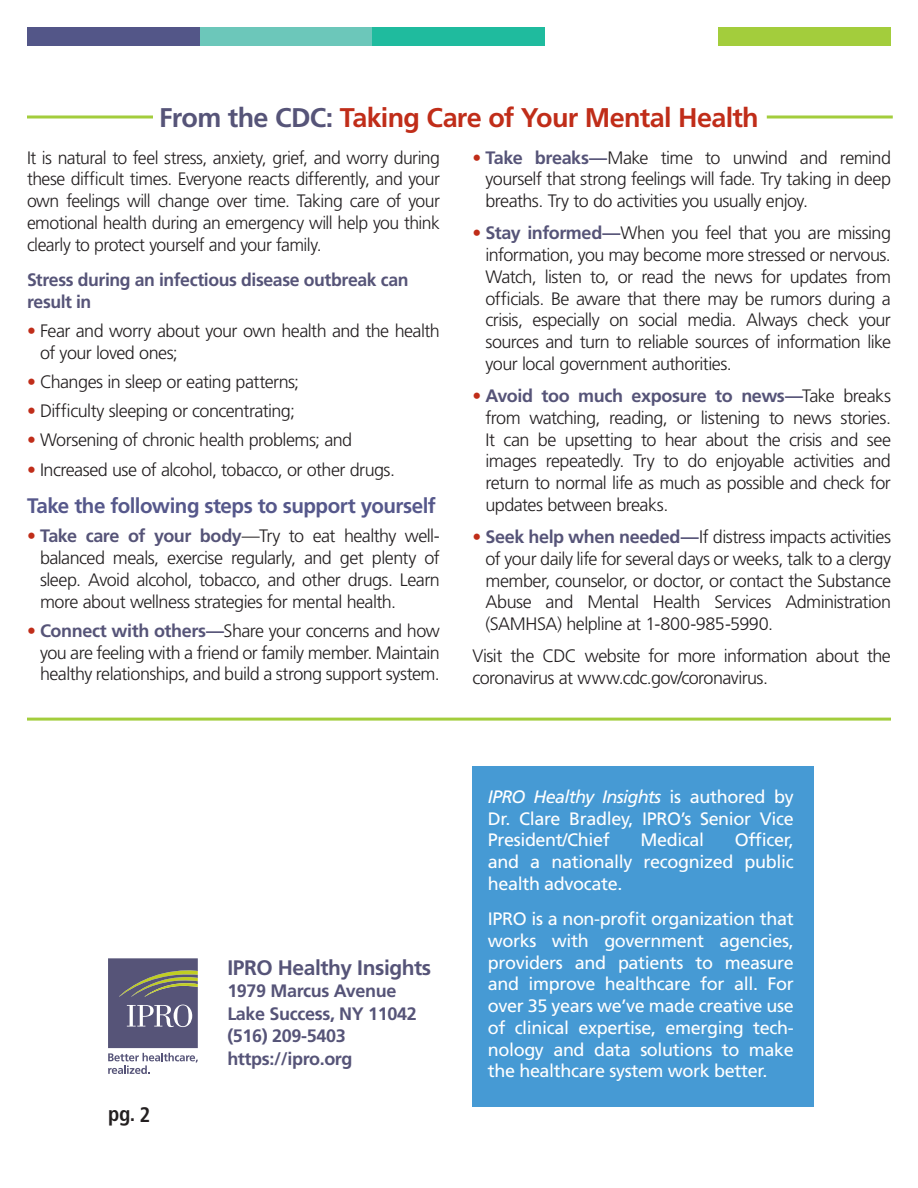
<style>
.page{position:relative;width:918px;height:1188px;background:#fff}
.page>*{position:absolute;margin:0;border:0;box-sizing:border-box;transform-origin:0 0}
._12pt_Text{font:700 27px "Frutiger LT Std";letter-spacing:-.025em;color:#c02d19}
._12pt_Text-2{font:700 21px "Frutiger LT Std";letter-spacing:-.025em;color:#56588b}
.Contact{font:700 21px "Frutiger LT Std";letter-spacing:-.02em;color:#565478}
.t1{font:700 condensed 21px "Frutiger LT Std";color:#231f20}
._12pt_Text-3{font:300 18px/21.8px "Frutiger LT Std";letter-spacing:-.03em;color:#231f20;text-align:justify}
.end_tag{font:18px/21.8px "Frutiger LT Std";letter-spacing:-.02em;color:#fff;text-align:justify}
.Contact-2{font:700 18px "Frutiger LT Std";letter-spacing:-.02em;color:#565478}
._12pt_Text-4{font:700 18px/21.8px "Frutiger LT Std";letter-spacing:-.025em;color:#565478}
.s1{color:#565478}
.s2{color:#c02d19}
.s3{font-weight:700;color:#565478}
.s4{font-style:italic}
</style>
<div class="page">
<div style="left:27px;top:27px;width:173px;height:19px;background:#535688"></div>
<div style="left:200px;top:27px;width:173px;height:19px;background:#6cc7ba"></div>
<div style="left:373px;top:27px;width:172px;height:19px;background:#1fbb9e"></div>
<div style="left:718px;top:27px;width:173px;height:19px;background:#a3cd3c"></div>
<svg style="left:108px;top:958px;width:90px;height:116px"></svg>
<div style="left:472px;top:766px;width:342px;height:341px;background:#469ad4"></div>
<hr style="left:27px;top:718px;width:864px;height:3px;background:#a3cd3c">
<hr style="left:27px;top:116px;width:126px;height:2px;background:#a3cd3c">
<hr style="left:767px;top:116px;width:126px;height:2px;background:#a3cd3c">
<p class="_12pt_Text" style="left:159px;top:102px;width:601px"><span class="s1">From the CDC:</span> Taking Care of Your Mental Health</p>
<p class="_12pt_Text-3" style="left:27px;top:147px;width:415px">It is natural to feel stress, anxiety, grief, and worry during these difficult times. Everyone reacts differently, and your own feelings will change over time. Taking care of your emotional health during an emergency will help you think clearly to protect yourself and your family.</p>
<p class="_12pt_Text-4" style="left:27px;top:269px;width:383px">Stress during an infectious disease outbreak can result in</p>
<p class="_12pt_Text-3" style="left:40px;top:320px;width:401px;text-indent:-13px"><span class="s2">•</span> Fear and worry about your own health and the health of your loved ones;</p>
<p class="_12pt_Text-3" style="left:27px;top:371px;width:274px"><span class="s2">•</span> Changes in sleep or eating patterns;</p>
<p class="_12pt_Text-3" style="left:27px;top:400px;width:270px"><span class="s2">•</span> Difficulty sleeping or concentrating;</p>
<p class="_12pt_Text-3" style="left:27px;top:429px;width:327px"><span class="s2">•</span> Worsening of chronic health problems; and</p>
<p class="_12pt_Text-3" style="left:27px;top:459px;width:370px"><span class="s2">•</span> Increased use of alcohol, tobacco, or other drugs.</p>
<p class="_12pt_Text-2" style="left:27px;top:493px;width:410px">Take the following steps to support yourself</p>
<p class="_12pt_Text-3" style="left:40px;top:525px;width:401px;text-indent:-13px"><span class="s2">•</span> <span class="s3">Take care of your body</span>—Try to eat healthy well&shy;balanced meals, exercise regularly, and get plenty of sleep. Avoid alcohol, tobacco, and other drugs. Learn more about wellness strategies for mental health.</p>
<p class="_12pt_Text-3" style="left:40px;top:620px;width:401px;text-indent:-13px"><span class="s2">•</span> <span class="s3">Connect with others—</span>Share your concerns and how you are feeling with a friend or family member. Maintain healthy relationships, and build a strong support system.</p>
<p class="_12pt_Text-3" style="left:486px;top:147px;width:407px;text-indent:-13px"><span class="s2">•</span> <span class="s3">Take breaks—</span>Make time to unwind and remind yourself that strong feelings will fade. Try taking in deep breaths. Try to do activities you usually enjoy.</p>
<p class="_12pt_Text-3" style="left:486px;top:222px;width:407px;text-indent:-13px"><span class="s2">•</span> <span class="s3">Stay informed—</span>When you feel that you are missing information, you may become more stressed or nervous.<br>Watch, listen to, or read the news for updates from officials. Be aware that there may be rumors during a crisis, especially on social media. Always check your sources and turn to reliable sources of information like your local government authorities.</p>
<p class="_12pt_Text-3" style="left:486px;top:385px;width:407px;text-indent:-13px"><span class="s2">•</span> <span class="s3">Avoid too much exposure to news—</span>Take breaks from watching, reading, or listening to news stories.<br>It can be upsetting to hear about the crisis and see images repeatedly. Try to do enjoyable activities and return to normal life as much as possible and check for updates between breaks.</p>
<p class="_12pt_Text-3" style="left:486px;top:526px;width:407px;text-indent:-13px"><span class="s2">•</span> <span class="s3">Seek help when needed—</span>If distress impacts activities of your daily life for several days or weeks, talk to a clergy member, counselor, or doctor, or contact the Substance Abuse and Mental Health Services Administration (SAMHSA) helpline at 1-800-985-5990.</p>
<p class="_12pt_Text-3" style="left:472px;top:645px;width:420px">Visit the CDC website for more information about the coronavirus at www.cdc.gov/coronavirus.</p>
<p class="t1" style="left:108px;top:1101px;width:44px">pg. 2</p>
<p class="Contact" style="left:227px;top:955px;width:205px">IPRO Healthy Insights</p>
<p class="Contact-2" style="left:227px;top:980px;width:171px">1979 Marcus Avenue</p>
<p class="Contact-2" style="left:227px;top:1003px;width:191px">Lake Success, NY 11042</p>
<p class="Contact-2" style="left:227px;top:1025px;width:120px">(516) 209-5403</p>
<p class="Contact-2" style="left:227px;top:1048px;width:127px">https://ipro.org</p>
<p class="end_tag" style="left:488px;top:786px;width:308px"><span class="s4">IPRO Healthy Insights</span> is authored by Dr. Clare Bradley, IPRO’s Senior Vice President/Chief</p>
<p class="end_tag" style="left:488px;top:829px;width:308px;text-indent:247px">Officer, and a nationally recognized public health advocate.</p>
<p class="end_tag" style="left:488px;top:908px;width:308px">IPRO is a non-profit organization that works with government agencies, providers and patients to measure and improve healthcare for all. For over 35 years we’ve made creative use of clinical expertise, emerging tech&shy;nology and data solutions to make the healthcare system work better.</p>
<p class="end_tag" style="left:640px;top:829px;width:65px">Medical</p>
</div>
